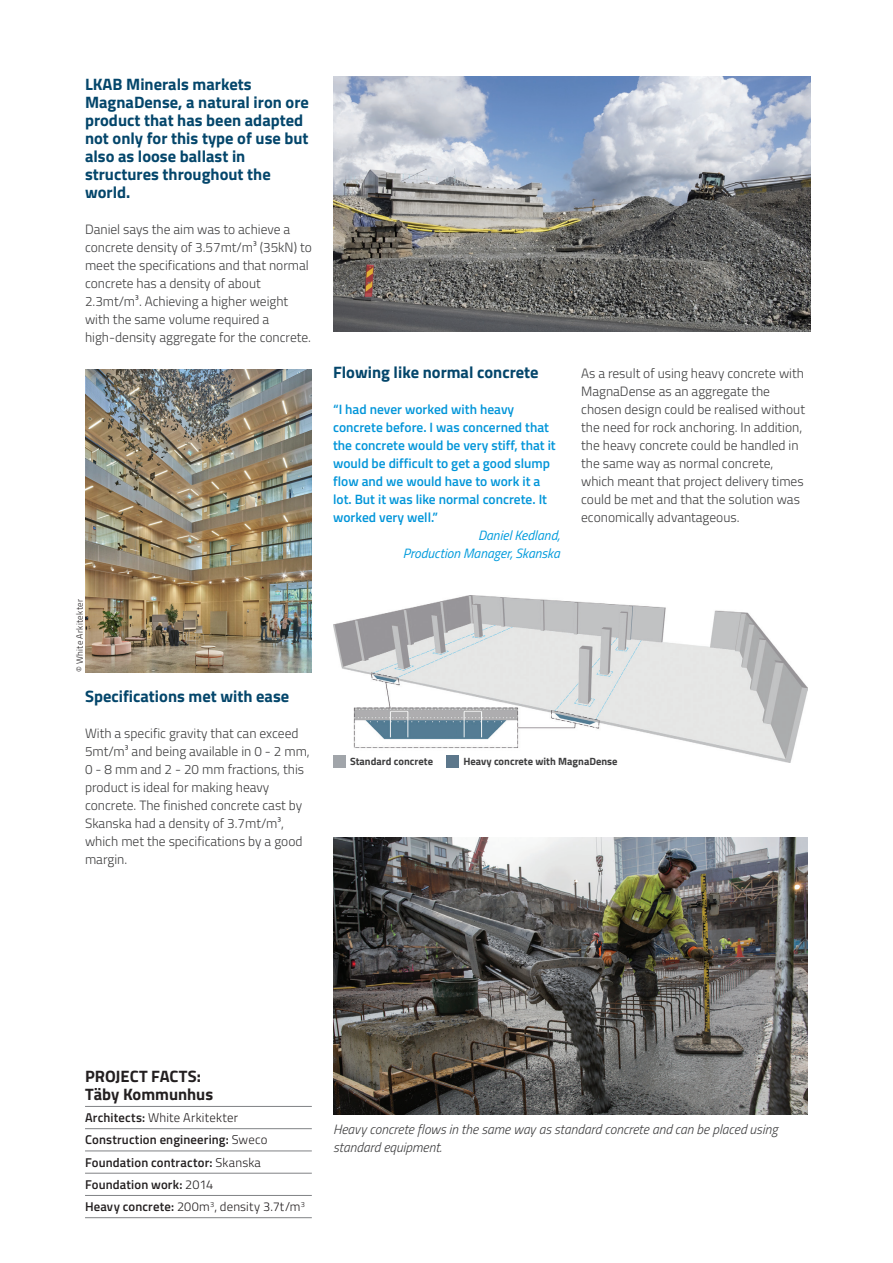
<style>
.page{position:relative;width:893px;height:1263px;background:#fff}
.page>*{position:absolute;margin:0;border:0;box-sizing:border-box;transform-origin:0 0}
.t1{font:700 16.5px/18px "Titillium Web";color:#04466b}
.t2{font:700 16.5px/18px "Titillium Web";color:#231f20}
.t3{font:300 13.5px/18px "Titillium Web";color:#3e3e3f}
.t4{font:600 13.5px/18px "Titillium Web";color:#0095d9}
.t5{font:italic 300 13.5px/18px "Titillium Web";color:#3e3e3f}
.t6{font:italic 13.5px/18px "Titillium Web";color:#009bdc;text-align:right}
.t7{font:600 12.75px/22.2px "Titillium Web";letter-spacing:.015em;color:#231f20}
.t8{font:700 10.5px "Titillium Web";color:#3e3e3f}
.t9{font:300 9px "Titillium Web";letter-spacing:.03em;color:#231f20}
.s1{font-weight:300}
</style>
<div class="page">
<img style="left:333px;top:838px;width:475px;height:276px">
<img style="left:333px;top:595px;width:475px;height:168px">
<div style="left:333px;top:755px;width:13px;height:12px;background:#a1a5aa"></div>
<div style="left:446px;top:755px;width:13px;height:12px;background:#5c778b"></div>
<img style="left:333px;top:77px;width:478px;height:255px">
<hr style="left:85px;top:1106px;width:227px;height:1px;background:#808285">
<hr style="left:85px;top:1128px;width:227px;height:1px;background:#808285">
<hr style="left:85px;top:1151px;width:227px;height:1px;background:#808285">
<hr style="left:85px;top:1173px;width:227px;height:1px;background:#808285">
<hr style="left:85px;top:1195px;width:227px;height:1px;background:#808285">
<hr style="left:85px;top:1217px;width:227px;height:1px;background:#808285">
<img style="left:85px;top:370px;width:227px;height:302px">
<p class="t1" style="left:85px;top:74px;width:225px">LKAB Minerals markets<br>MagnaDense, a natural iron ore product that has been adapted not only for this type of use but also as loose ballast in structures throughout the world.</p>
<p class="t3" style="left:85px;top:220px;width:228px">Daniel says the aim was to achieve a concrete density of 3.57mt/m³ (35kN) to meet the specifications and that normal concrete has a density of about 2.3mt/m³. Achieving a higher weight with the same volume required a high-density aggregate for the concrete.</p>
<p class="t9" style="left:73px;top:672px;width:74px;rotate:-90deg">© White Arkitekter</p>
<p class="t1" style="left:85px;top:686px;width:206px">Specifications met with ease</p>
<p class="t3" style="left:85px;top:724px;width:226px">With a specific gravity that can exceed<br>5mt/m³ and being available in 0 - 2 mm,<br>0 - 8 mm and 2 - 20 mm fractions, this product is ideal for making heavy concrete. The finished concrete cast by<br>Skanska had a density of 3.7mt/m³, which met the specifications by a good margin.</p>
<p class="t1" style="left:333px;top:362px;width:207px">Flowing like normal concrete</p>
<p class="t4" style="left:333px;top:400px;width:224px">“I had never worked with heavy concrete before. I was concerned that the concrete would be very stiff, that it would be difficult to get a good slump flow and we would have to work it a lot. But it was like normal concrete. It worked very well.”</p>
<p class="t6" style="left:403px;top:526px;width:159px">Daniel Kedland,<br>Production Manager, Skanska</p>
<p class="t3" style="left:581px;top:364px;width:225px">As a result of using heavy concrete with MagnaDense as an aggregate the chosen design could be realised without the need for rock anchoring. In addition, the heavy concrete could be handled in the same way as normal concrete, which meant that project delivery times could be met and that the solution was economically advantageous.</p>
<p class="t8" style="left:350px;top:753px;width:84px">Standard concrete</p>
<p class="t8" style="left:463px;top:753px;width:156px">Heavy concrete with MagnaDense</p>
<p class="t2" style="left:85px;top:1066px;width:130px">PROJECT FACTS:<br>Täby Kommunhus</p>
<p class="t7" style="left:85px;top:1106px;width:221px">Architects: <span class="s1">White Arkitekter<br></span>Construction engineering: <span class="s1">Sweco<br></span>Foundation contractor: <span class="s1">Skanska<br></span>Foundation work: <span class="s1">2014<br></span>Heavy concrete: <span class="s1">200m</span><sup>3</sup><span class="s1">, density 3.7t/m</span><sup>3</sup></p>
<p class="t5" style="left:333px;top:1120px;width:446px">Heavy concrete flows in the same way as standard concrete and can be placed using standard equipment.</p>
</div>
